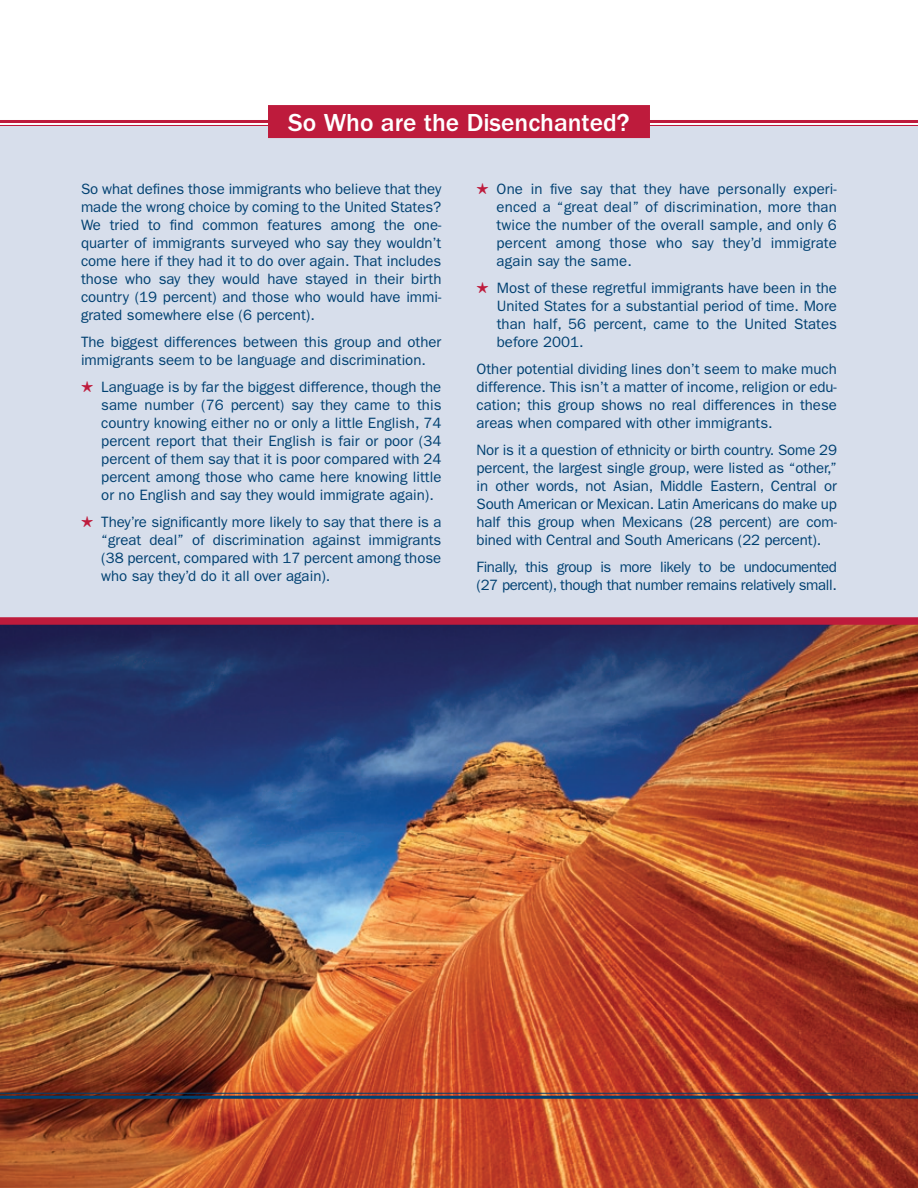
<style>
.page{position:relative;width:918px;height:1188px;background:#fff}
.page>*{position:absolute;margin:0;border:0;box-sizing:border-box;transform-origin:0 0}
.t1{font:500 25.5px "ITC Franklin Gothic Std";color:#fff}
.t2{font:15px/18px "ITC Franklin Gothic Std";color:#004071;text-align:justify}
.t3{font:15px/18px "ITC Franklin Gothic Std";letter-spacing:-.025em;color:#004071}
.s1{font-family:"Monotype Sorts";color:#be1b3c}
</style>
<div class="page">
<div style="left:0;top:125px;width:918px;height:496px;background:#d7deeb"></div>
<img style="left:0;top:625px;width:918px;height:563px">
<div style="left:0;top:617px;width:918px;height:8px;background:#be1b3c"></div>
<hr style="left:0;top:1093px;width:918px;height:1px;background:#004071">
<hr style="left:0;top:1096px;width:918px;height:3px;background:#004071">
<hr style="left:0;top:120px;width:918px;height:3px;background:#be1b3c">
<hr style="left:0;top:125px;width:918px;height:1px;background:#be1b3c">
<div style="left:268px;top:105px;width:382px;height:33px;background:#be1b3c"></div>
<h1 class="t1" style="left:288px;top:108px;width:343px">So Who are the Disenchanted?</h1>
<p class="t2" style="left:81px;top:180px;width:362px">So what defines those immigrants who believe that they made the wrong choice by coming to the United States?<br>We tried to find common features among the one&shy;quarter of immigrants surveyed who say they wouldn’t come here if they had it to do over again. That includes those who say they would have stayed in their birth country (19 percent) and those who would have immi&shy;grated somewhere else (6 percent).</p>
<p class="t2" style="left:81px;top:333px;width:362px">The biggest differences between this group and other immigrants seem to be language and discrimination.</p>
<p class="t2" style="left:101px;top:378px;width:342px;text-indent:-20px"><span class="s1">+</span> Language is by far the biggest difference, though the same number (76 percent) say they came to this country knowing either no or only a little English, 74 percent report that their English is fair or poor (34 percent of them say that it is poor compared with 24 percent among those who came here knowing little or no English and say they would immigrate again).</p>
<p class="t2" style="left:101px;top:513px;width:342px;text-indent:-20px"><span class="s1">+</span> They’re significantly more likely to say that there is a “great deal” of discrimination against immigrants (38 percent, compared with 17 percent among those who say they’d do it all over again).</p>
<p class="t2" style="left:497px;top:180px;width:342px;text-indent:-20px"><span class="s1">+</span> One in five say that they have personally experi&shy;enced a “great deal” of discrimination, more than twice the number of the overall sample, and only 6 percent among those who say they’d immigrate again say the same.</p>
<p class="t2" style="left:497px;top:279px;width:342px;text-indent:-20px"><span class="s1">+</span> Most of these regretful immigrants have been in the United States for a substantial period of time. More than half, 56 percent, came to the United States before 2001.</p>
<p class="t2" style="left:477px;top:360px;width:362px">Other potential dividing lines don’t seem to make much difference. This isn’t a matter of income, religion or edu&shy;cation; this group shows no real differences in these areas when compared with other immigrants.</p>
<p class="t2" style="left:477px;top:441px;width:362px">Nor is it a question of ethnicity or birth country. Some 29 percent, the largest single group, were listed as “other,” in other words, not Asian, Middle Eastern, Central or South American or Mexican. Latin Americans do make up half this group when Mexicans (28 percent) are com&shy;bined with Central and South Americans (22 percent).</p>
<p class="t3" style="left:477px;top:558px;width:362px">Finally, this group is more likely to be undocumented (27 percent), though that number remains relatively small.</p>
</div>
